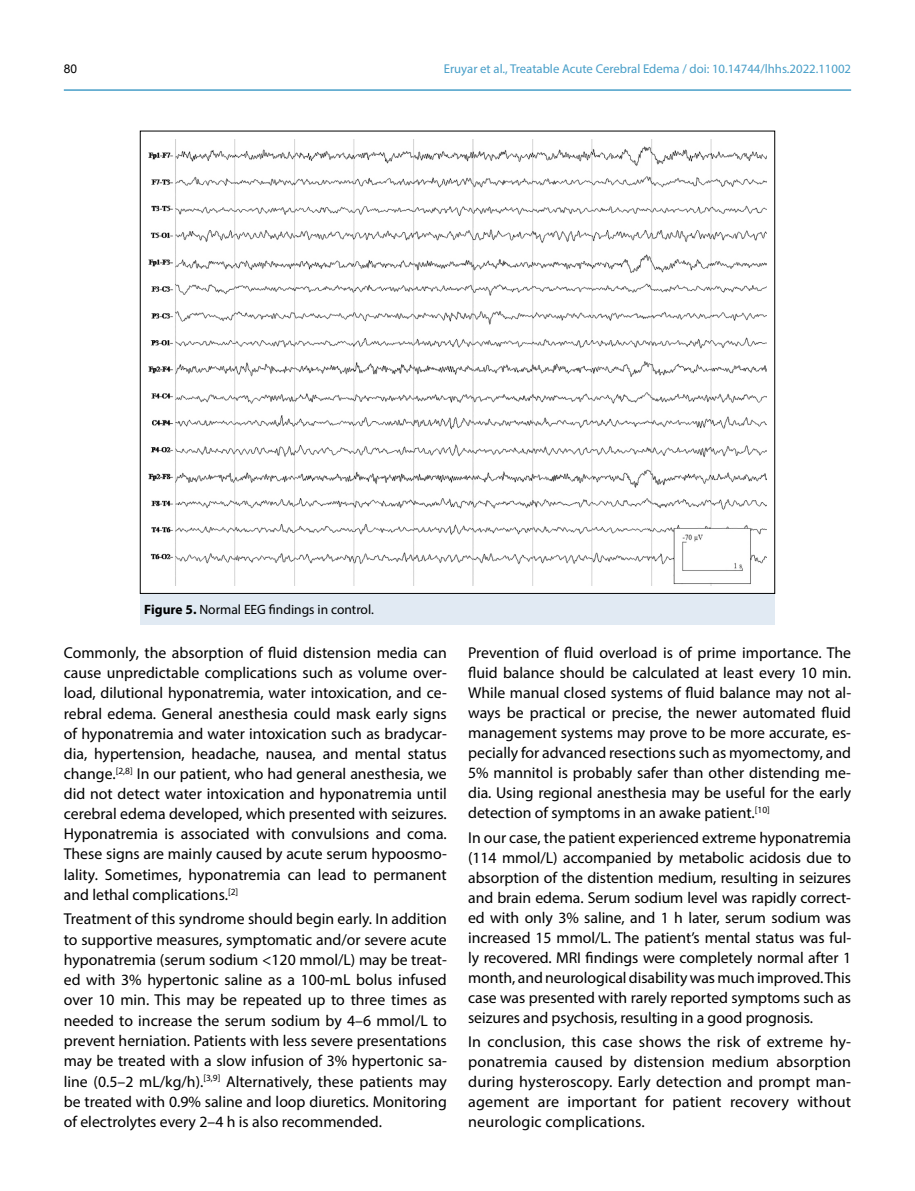
<style>
.page{position:relative;width:915px;height:1191px;background:#fff}
.page>*{position:absolute;margin:0;border:0;box-sizing:border-box;transform-origin:0 0}
.t1{font:15.75px/20px "Myriad Pro";color:#000;text-align:justify}
.t2{font:13.5px "Myriad Pro";color:#000}
.t3{font:12.75px "Myriad Pro";color:#479ec8}
.t4{font:12px "Arial";color:#000}
.s1{font-weight:700}
</style>
<div class="page">
<hr style="left:64px;top:89px;width:786px;height:2px;background:#479ec8">
<div style="left:140px;top:593px;width:634px;height:32px;background:#e1eaf3"></div>
<img style="left:148px;top:139px;width:618px;height:446px">
<p class="t4" style="left:64px;top:60px;width:15px">80</p>
<p class="t3" style="left:443px;top:61px;width:409px">Eruyar et al., Treatable Acute Cerebral Edema / doi: 10.14744/lhhs.2022.11002</p>
<p class="t2" style="left:144px;top:601px;width:231px"><span class="s1">Figure 5.</span> Normal EEG findings in control.</p>
<p class="t1" style="left:64px;top:642px;width:384px">Commonly, the absorption of fluid distension media can cause unpredictable complications such as volume over&shy;load, dilutional hyponatremia, water intoxication, and ce&shy;rebral edema. General anesthesia could mask early signs of hyponatremia and water intoxication such as bradycar&shy;dia, hypertension, headache, nausea, and mental status change.<sup>[2,8]</sup> In our patient, who had general anesthesia, we did not detect water intoxication and hyponatremia until cerebral edema developed, which presented with seizures.<br>Hyponatremia is associated with convulsions and coma.<br>These signs are mainly caused by acute serum hypoosmo&shy;lality. Sometimes, hyponatremia can lead to permanent and lethal complications.<sup>[2]</sup></p>
<p class="t1" style="left:64px;top:908px;width:384px">Treatment of this syndrome should begin early. In addition to supportive measures, symptomatic and/or severe acute hyponatremia (serum sodium &lt;120 mmol/L) may be treat&shy;ed with 3% hypertonic saline as a 100-mL bolus infused over 10 min. This may be repeated up to three times as needed to increase the serum sodium by 4–6 mmol/L to prevent herniation. Patients with less severe presentations may be treated with a slow infusion of 3% hypertonic sa&shy;line (0.5–2 mL/kg/h).<sup>[3,9]</sup> Alternatively, these patients may be treated with 0.9% saline and loop diuretics. Monitoring of electrolytes every 2–4 h is also recommended.</p>
<p class="t1" style="left:468px;top:642px;width:384px">Prevention of fluid overload is of prime importance. The fluid balance should be calculated at least every 10 min.<br>While manual closed systems of fluid balance may not al&shy;ways be practical or precise, the newer automated fluid management systems may prove to be more accurate, es&shy;pecially for advanced resections such as myomectomy, and 5% mannitol is probably safer than other distending me&shy;dia. Using regional anesthesia may be useful for the early detection of symptoms in an awake patient.<sup>[10]</sup></p>
<p class="t1" style="left:468px;top:827px;width:384px">In our case, the patient experienced extreme hyponatremia (114 mmol/L) accompanied by metabolic acidosis due to absorption of the distention medium, resulting in seizures and brain edema. Serum sodium level was rapidly correct&shy;ed with only 3% saline, and 1 h later, serum sodium was increased 15 mmol/L. The patient’s mental status was ful&shy;ly recovered. MRI findings were completely normal after 1 month, and neurological disability was much improved. This case was presented with rarely reported symptoms such as seizures and psychosis, resulting in a good prognosis.</p>
<p class="t1" style="left:468px;top:1031px;width:384px">In conclusion, this case shows the risk of extreme hy&shy;ponatremia caused by distension medium absorption during hysteroscopy. Early detection and prompt man&shy;agement are important for patient recovery without neurologic complications.</p>
</div>
